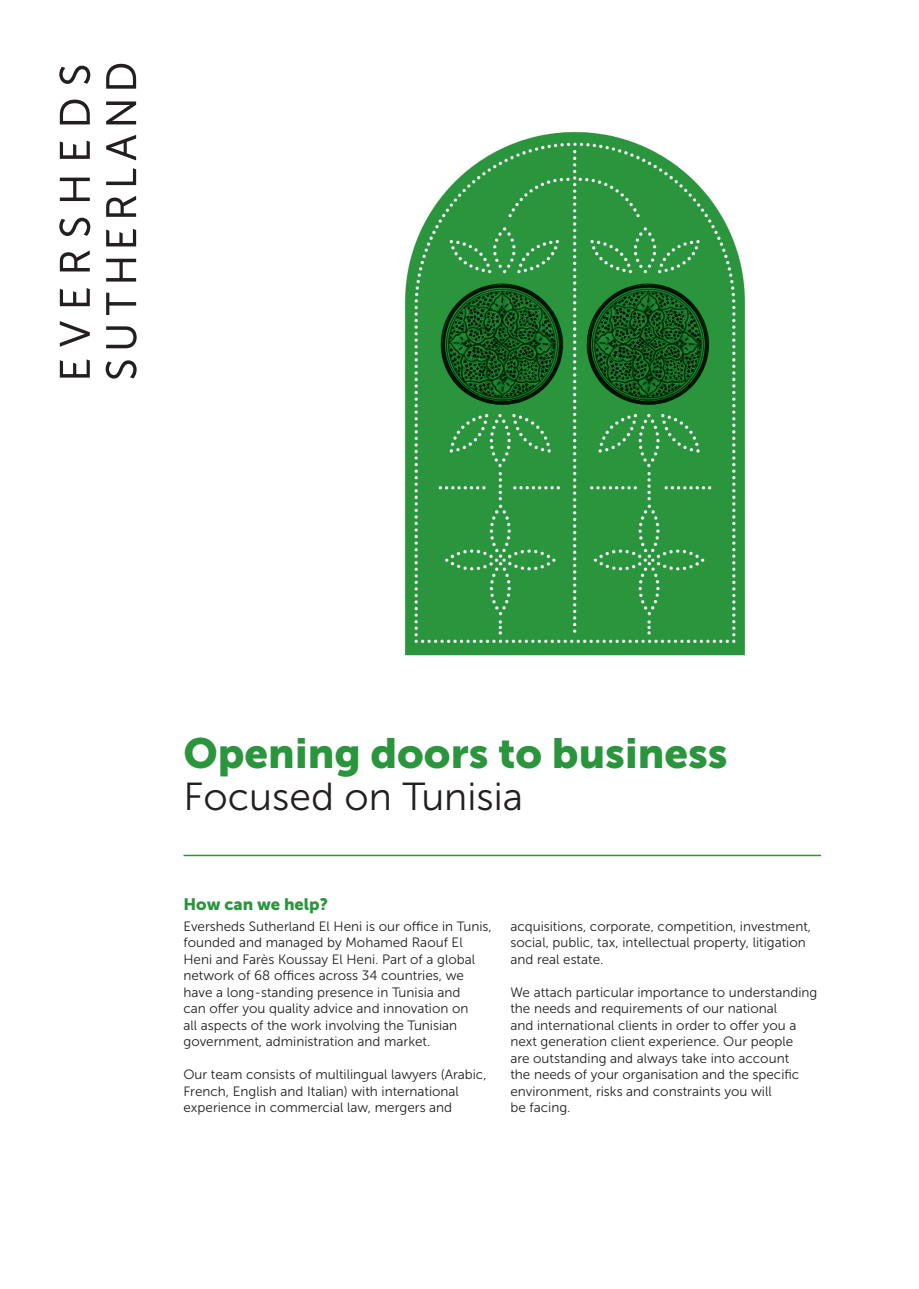
<style>
.page{position:relative;width:919px;height:1289px;background:#fff}
.page>*{position:absolute;margin:0;border:0;box-sizing:border-box;transform-origin:0 0}
.Heartline{font:42px "Museo Sans 900";color:#2b953e}
.Headline{font:39px "Museo Sans 300";color:#231f20}
.Sub_Header{font:16.5px "Museo Sans 900";color:#2b953e}
.Body_Copy_without_bu{font:13.5px/16.5px "Museo Sans 300";color:#231f20}
</style>
<div class="page">
<hr style="left:183px;top:854px;width:638px;height:2px;background:#2b953e">
<img style="left:405px;top:131px;width:341px;height:525px">
<svg style="left:60px;top:359px;width:30px;height:18px"></svg>
<svg style="left:60px;top:321px;width:30px;height:26px"></svg>
<svg style="left:60px;top:288px;width:30px;height:18px"></svg>
<svg style="left:60px;top:250px;width:30px;height:21px"></svg>
<svg style="left:60px;top:178px;width:30px;height:23px"></svg>
<svg style="left:60px;top:141px;width:30px;height:18px"></svg>
<svg style="left:60px;top:100px;width:30px;height:24px"></svg>
<svg style="left:106px;top:326px;width:31px;height:22px"></svg>
<svg style="left:106px;top:293px;width:30px;height:22px"></svg>
<svg style="left:106px;top:259px;width:30px;height:22px"></svg>
<svg style="left:106px;top:229px;width:30px;height:17px"></svg>
<svg style="left:106px;top:196px;width:30px;height:21px"></svg>
<svg style="left:106px;top:168px;width:30px;height:17px"></svg>
<svg style="left:106px;top:135px;width:30px;height:25px"></svg>
<svg style="left:106px;top:101px;width:30px;height:23px"></svg>
<svg style="left:106px;top:64px;width:30px;height:25px"></svg>
<svg style="left:59px;top:218px;width:31px;height:18px"></svg>
<svg style="left:59px;top:66px;width:31px;height:18px"></svg>
<svg style="left:106px;top:360px;width:31px;height:18px"></svg>
<p class="Heartline" style="left:183px;top:729px;width:545px">Opening doors to business</p>
<p class="Headline" style="left:183px;top:775px;width:341px">Focused on Tunisia</p>
<p class="Sub_Header" style="left:183px;top:894px;width:146px">How can we help?</p>
<p class="Body_Copy_without_bu" style="left:183px;top:918px;width:310px">Eversheds Sutherland El Heni is our office in Tunis, founded and managed by Mohamed Raouf El Heni and Farès Koussay El Heni. Part of a global network of 68 offices across 34 countries, we have a long-standing presence in Tunisia and<br>can offer you quality advice and innovation on<br>all aspects of the work involving the Tunisian government, administration and market.</p>
<p class="Body_Copy_without_bu" style="left:183px;top:1066px;width:305px">Our team consists of multilingual lawyers (Arabic,<br>French, English and Italian) with international experience in commercial law, mergers and</p>
<p class="Body_Copy_without_bu" style="left:510px;top:917px;width:302px">acquisitions, corporate, competition, investment, social, public, tax, intellectual property, litigation and real estate.</p>
<p class="Body_Copy_without_bu" style="left:510px;top:983px;width:308px">We attach particular importance to understanding the needs and requirements of our national<br>and international clients in order to offer you a next generation client experience. Our people<br>are outstanding and always take into account<br>the needs of your organisation and the specific environment, risks and constraints you will<br>be facing.</p>
</div>
